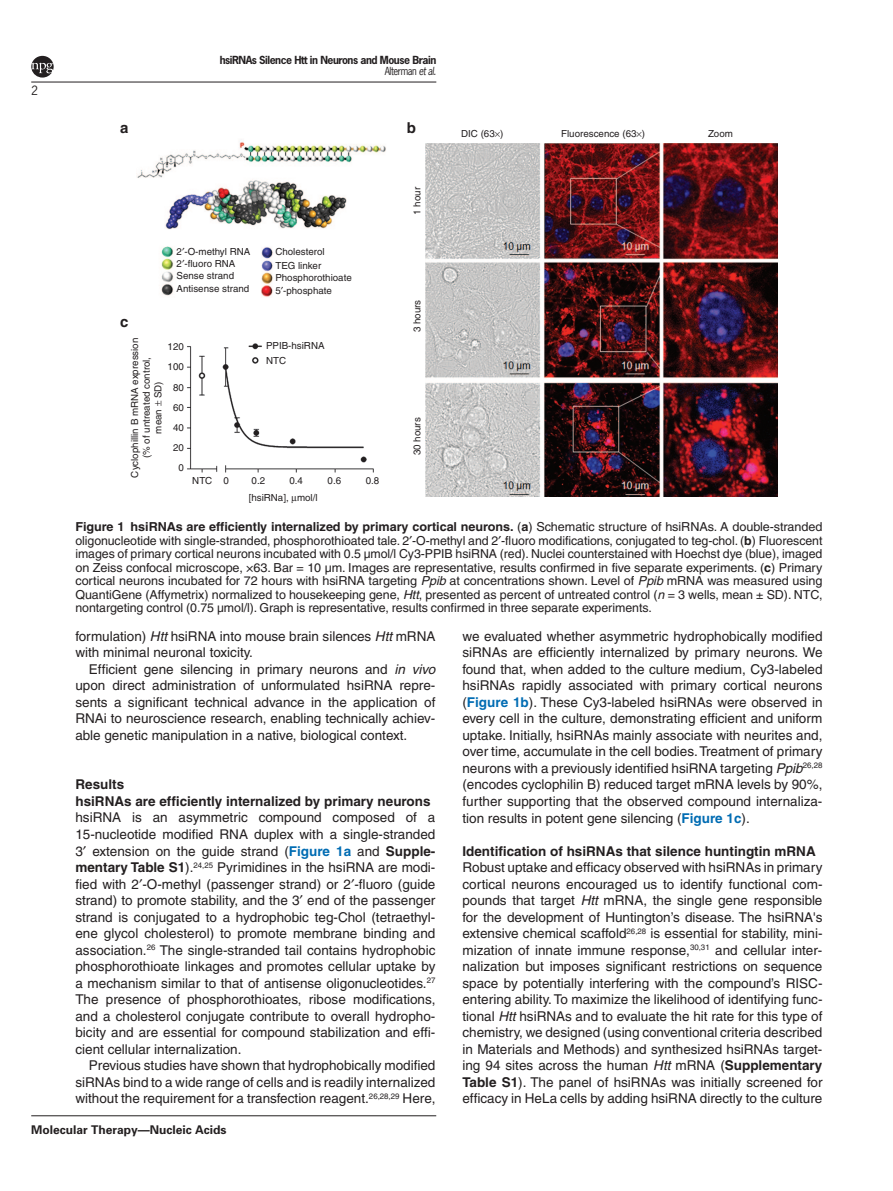
<style>
.page{position:relative;width:893px;height:1191px;background:#fff}
.page>*{position:absolute;margin:0;border:0;box-sizing:border-box;transform-origin:0 0}
.t1{font:700 15px "Helvetica";color:#231f20}
.t2{font:13.5px/16.5px "Helvetica";color:#231f20;text-align:justify}
.t3{font:700 13.5px/16.5px "Helvetica";color:#231f20}
.t4{font:12.3px/13.5px "Helvetica";letter-spacing:-.005em;color:#231f20;text-align:justify}
.t5{font:700 12px "Univers";color:#231f20}
.t6{font:12px "News Gothic";color:#231f20}
.t7{font:700 10.5px/11.7px "News Gothic";letter-spacing:-.045em;color:#231f20;text-align:right}
.t8{font:9.75px/20.1px "Helvetica";color:#231f20}
.s1{font-weight:400}
.s2{font-weight:400;font-style:italic}
.s3{font-weight:700}
.s4{font-style:italic}
.s5{font-weight:700;color:#006cb3}
</style>
<div class="page">
<hr style="left:31px;top:1115px;width:405px;height:1px;background:#231f20">
<hr style="left:31px;top:82px;width:405px;height:1px;background:#231f20">
<svg style="left:31px;top:56px;width:23px;height:22px"></svg>
<img style="left:187px;top:343px;width:187px;height:130px">
<img style="left:137px;top:142px;width:249px;height:155px">
<img style="left:425px;top:143px;width:353px;height:354px">
<p class="t6" style="left:31px;top:82px;width:8px">2</p>
<p class="t1" style="left:120px;top:118px;width:10px">a</p>
<p class="t1" style="left:120px;top:312px;width:10px">c</p>
<p class="t7" style="left:220px;top:53px;width:218px">hsiRNAs Silence Htt in Neurons and Mouse Brain<br><span class="s1">Alterman</span> <span class="s2">et al.</span></p>
<p class="t1" style="left:407px;top:118px;width:11px">b</p>
<p class="t8" style="left:177px;top:245px;width:75px;line-height:12.1px">2 -O-methyl RNA<br>2 -fluoro RNA<br>Sense strand</p>
<p class="t8" style="left:177px;top:279px;width:74px">Antisense strand</p>
<p class="t8" style="left:275px;top:242px;width:51px">Cholesterol</p>
<p class="t8" style="left:275px;top:259px;width:78px;line-height:12.3px">TEG linker<br>Phosphorothioate<br>5 -phosphate</p>
<p class="t8" style="left:407px;top:215px;width:29px;rotate:-90deg">1 hour</p>
<p class="t8" style="left:407px;top:332px;width:34px;rotate:-90deg">3 hours</p>
<p class="t8" style="left:129px;top:477px;width:141px;line-height:11.7px;text-align:center;rotate:-90deg">Cyclophillin B mRNA expression (% of untreated control,<br>mean SD)</p>
<p class="t8" style="left:168px;top:337px;width:18px">120</p>
<p class="t8" style="left:266px;top:339px;width:60px;line-height:14.4px">PPIB-hsiRNA<br>NTC</p>
<p class="t8" style="left:168px;top:357px;width:18px;text-align:center">100<br>80<br>60<br>40</p>
<p class="t8" style="left:173px;top:437px;width:12px;text-align:center">20<br>0</p>
<p class="t8" style="left:192px;top:471px;width:38px">NTC 0</p>
<p class="t8" style="left:252px;top:471px;width:15px">0.2</p>
<p class="t8" style="left:249px;top:472px;width:71px;line-height:16.6px;text-indent:41px">0.4 [hsiRNa], mol/l</p>
<p class="t8" style="left:328px;top:471px;width:15px">0.6</p>
<p class="t8" style="left:366px;top:471px;width:15px">0.8</p>
<p class="t8" style="left:407px;top:455px;width:39px;rotate:-90deg">30 hours</p>
<p class="t8" style="left:461px;top:123px;width:44px">DIC (63 )</p>
<p class="t8" style="left:561px;top:123px;width:85px">Fluorescence (63 )</p>
<p class="t8" style="left:708px;top:123px;width:26px">Zoom</p>
<p class="t4" style="left:75px;top:520px;width:749px"><span class="s3">Figure 1 hsiRNAs are efficiently internalized by primary cortical neurons.</span> (<span class="s3">a</span>) Schematic structure of hsiRNAs. A double-stranded oligonucleotide with single-stranded, phosphorothioated tale. 2 -O-methyl and 2 -fluoro modifications, conjugated to teg-chol. (<span class="s3">b</span>) Fluorescent images of primary cortical neurons incubated with 0.5 µmol/l Cy3-PPIB hsiRNA (red). Nuclei counterstained with Hoechst dye (blue), imaged on Zeiss confocal microscope, ×63. Bar = 10 µm. Images are representative, results confirmed in five separate experiments. (<span class="s3">c</span>) Primary cortical neurons incubated for 72 hours with hsiRNA targeting <span class="s4">Ppib</span> at concentrations shown. Level of <span class="s4">Ppib</span> mRNA was measured using QuantiGene (Affymetrix) normalized to housekeeping gene, <span class="s4">Htt</span>, presented as percent of untreated control (<span class="s4">n</span> = 3 wells, mean ± SD). NTC, nontargeting control (0.75 µmol/l). Graph is representative, results confirmed in three separate experiments.</p>
<p class="t2" style="left:75px;top:628px;width:361px">formulation) <span class="s4">Htt</span> hsiRNA into mouse brain silences <span class="s4">Htt</span> mRNA with minimal neuronal toxicity.</p>
<p class="t2" style="left:75px;top:661px;width:362px;text-indent:14px">Efficient gene silencing in primary neurons and <span class="s4">in vivo </span>upon direct administration of unformulated hsiRNA repre&shy;sents a significant technical advance in the application of RNAi to neuroscience research, enabling technically achiev&shy;able genetic manipulation in a native, biological context.</p>
<p class="t3" style="left:75px;top:776px;width:357px">Results<br>hsiRNAs are efficiently internalized by primary neurons</p>
<p class="t2" style="left:75px;top:809px;width:362px">hsiRNA is an asymmetric compound composed of a 15-nucleotide modified RNA duplex with a single-stranded 3 extension on the guide strand (<span class="s5">Figure 1a</span> and <span class="s3">Supple&shy;mentary Table S1</span>).<sup>24,25</sup> Pyrimidines in the hsiRNA are modi&shy;fied with 2 -O-methyl (passenger strand) or 2 -fluoro (guide strand) to promote stability, and the 3 end of the passenger strand is conjugated to a hydrophobic teg-Chol (tetraethyl&shy;ene glycol cholesterol) to promote membrane binding and association.<sup>26</sup> The single-stranded tail contains hydrophobic phosphorothioate linkages and promotes cellular uptake by a mechanism similar to that of antisense oligonucleotides.<sup>27<br></sup>The presence of phosphorothioates, ribose modifications, and a cholesterol conjugate contribute to overall hydropho&shy;bicity and are essential for compound stabilization and effi&shy;cient cellular internalization.</p>
<p class="t2" style="left:75px;top:1057px;width:362px;text-indent:14px">Previous studies have shown that hydrophobically modified siRNAs bind to a wide range of cells and is readily internalized without the requirement for a transfection reagent.<sup>26,28,29</sup> Here,</p>
<p class="t2" style="left:462px;top:628px;width:362px">we evaluated whether asymmetric hydrophobically modified siRNAs are efficiently internalized by primary neurons. We found that, when added to the culture medium, Cy3-labeled hsiRNAs rapidly associated with primary cortical neurons (<span class="s5">Figure 1b</span>). These Cy3-labeled hsiRNAs were observed in every cell in the culture, demonstrating efficient and uniform uptake. Initially, hsiRNAs mainly associate with neurites and, over time, accumulate in the cell bodies. Treatment of primary neurons with a previously identified hsiRNA targeting <span class="s4">Ppib</span><sup>26,28 </sup>(encodes cyclophilin B) reduced target mRNA levels by 90%, further supporting that the observed compound internaliza&shy;tion results in potent gene silencing (<span class="s5">Figure 1c</span>).</p>
<p class="t3" style="left:462px;top:842px;width:355px">Identification of hsiRNAs that silence huntingtin mRNA</p>
<p class="t2" style="left:462px;top:859px;width:362px">Robust uptake and efficacy observed with hsiRNAs in primary cortical neurons encouraged us to identify functional com&shy;pounds that target <span class="s4">Htt</span> mRNA, the single gene responsible for the development of Huntington’s disease. The hsiRNA's extensive chemical scaffold<sup>26,28</sup> is essential for stability, mini&shy;mization of innate immune response,<sup>30,31</sup> and cellular inter&shy;nalization but imposes significant restrictions on sequence space by potentially interfering with the compound’s RISC&shy;entering ability. To maximize the likelihood of identifying func&shy;tional <span class="s4">Htt</span> hsiRNAs and to evaluate the hit rate for this type of chemistry, we designed (using conventional criteria described in Materials and Methods) and synthesized hsiRNAs target&shy;ing 94 sites across the human <span class="s4">Htt</span> mRNA (<span class="s3">Supplementary Table S1</span>). The panel of hsiRNAs was initially screened for efficacy in HeLa cells by adding hsiRNA directly to the culture</p>
<p class="t5" style="left:31px;top:1122px;width:197px">Molecular Therapy—Nucleic Acids</p>
</div>
